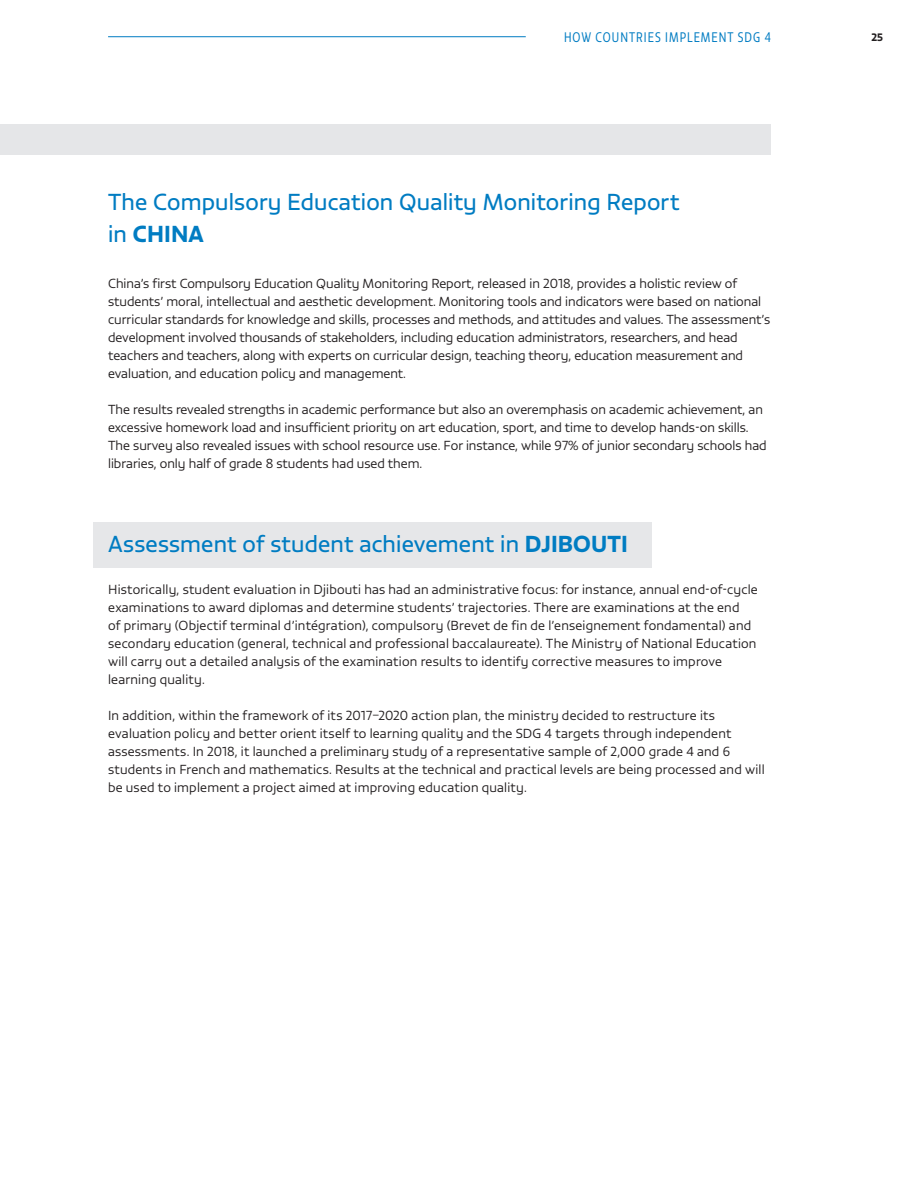
<style>
.page{position:relative;width:915px;height:1191px;background:#fff}
.page>*{position:absolute;margin:0;border:0;box-sizing:border-box;transform-origin:0 0}
.Case_studies_1{font:22.5px/31.5px "Vita Std";letter-spacing:.005em;color:#007cc2}
.Case_Studies_2{font:22.5px "Vita Std";letter-spacing:.01em;color:#007cc2}
.t1{font:300 13.5px "Vita Cond Std";letter-spacing:.075em;color:#007cc2}
.Case_studies_2_-_bod{font:300 12.75px/18px "Vita Std";letter-spacing:.015em;color:#231f20}
.GMR_Text{font:300 12.75px/18px "Vita Std";color:#231f20}
.t2{font:10.5px "Vita Std Bld";color:#231f20}
.s1{font-family:"Vita Std Bld"}
</style>
<div class="page">
<div style="left:0;top:124px;width:770px;height:30px;background:#e5e6e8"></div>
<div style="left:93px;top:522px;width:558px;height:45px;background:#e6e7e9"></div>
<hr style="left:108px;top:36px;width:417px;height:1px;background:#007cc2">
<p class="t1" style="left:564px;top:29px;width:208px">HOW COUNTRIES IMPLEMENT SDG 4</p>
<p class="t2" style="left:871px;top:30px;width:13px">25</p>
<p class="Case_studies_1" style="left:108px;top:186px;width:572px">The Compulsory Education Quality Monitoring Report in <span class="s1">CHINA</span></p>
<p class="GMR_Text" style="left:108px;top:274px;width:663px">China’s first Compulsory Education Quality Monitoring Report, released in 2018, provides a holistic review of students’ moral, intellectual and aesthetic development. Monitoring tools and indicators were based on national curricular standards for knowledge and skills, processes and methods, and attitudes and values. The assessment’s development involved thousands of stakeholders, including education administrators, researchers, and head teachers and teachers, along with experts on curricular design, teaching theory, education measurement and evaluation, and education policy and management.</p>
<p class="GMR_Text" style="left:108px;top:400px;width:659px">The results revealed strengths in academic performance but also an overemphasis on academic achievement, an excessive homework load and insufficient priority on art education, sport, and time to develop hands-on skills.<br>The survey also revealed issues with school resource use. For instance, while 97% of junior secondary schools had libraries, only half of grade 8 students had used them.</p>
<p class="Case_Studies_2" style="left:108px;top:529px;width:521px">Assessment of student achievement in <span class="s1">DJIBOUTI</span></p>
<p class="Case_studies_2_-_bod" style="left:108px;top:580px;width:651px">Historically, student evaluation in Djibouti has had an administrative focus: for instance, annual end-of-cycle examinations to award diplomas and determine students’ trajectories. There are examinations at the end<br>of primary (Objectif terminal d’intégration), compulsory (Brevet de fin de l’enseignement fondamental) and secondary education (general, technical and professional baccalaureate). The Ministry of National Education will carry out a detailed analysis of the examination results to identify corrective measures to improve learning quality.</p>
<p class="Case_studies_2_-_bod" style="left:108px;top:706px;width:657px">In addition, within the framework of its 2017–2020 action plan, the ministry decided to restructure its evaluation policy and better orient itself to learning quality and the SDG 4 targets through independent assessments. In 2018, it launched a preliminary study of a representative sample of 2,000 grade 4 and 6 students in French and mathematics. Results at the technical and practical levels are being processed and will be used to implement a project aimed at improving education quality.</p>
</div>
